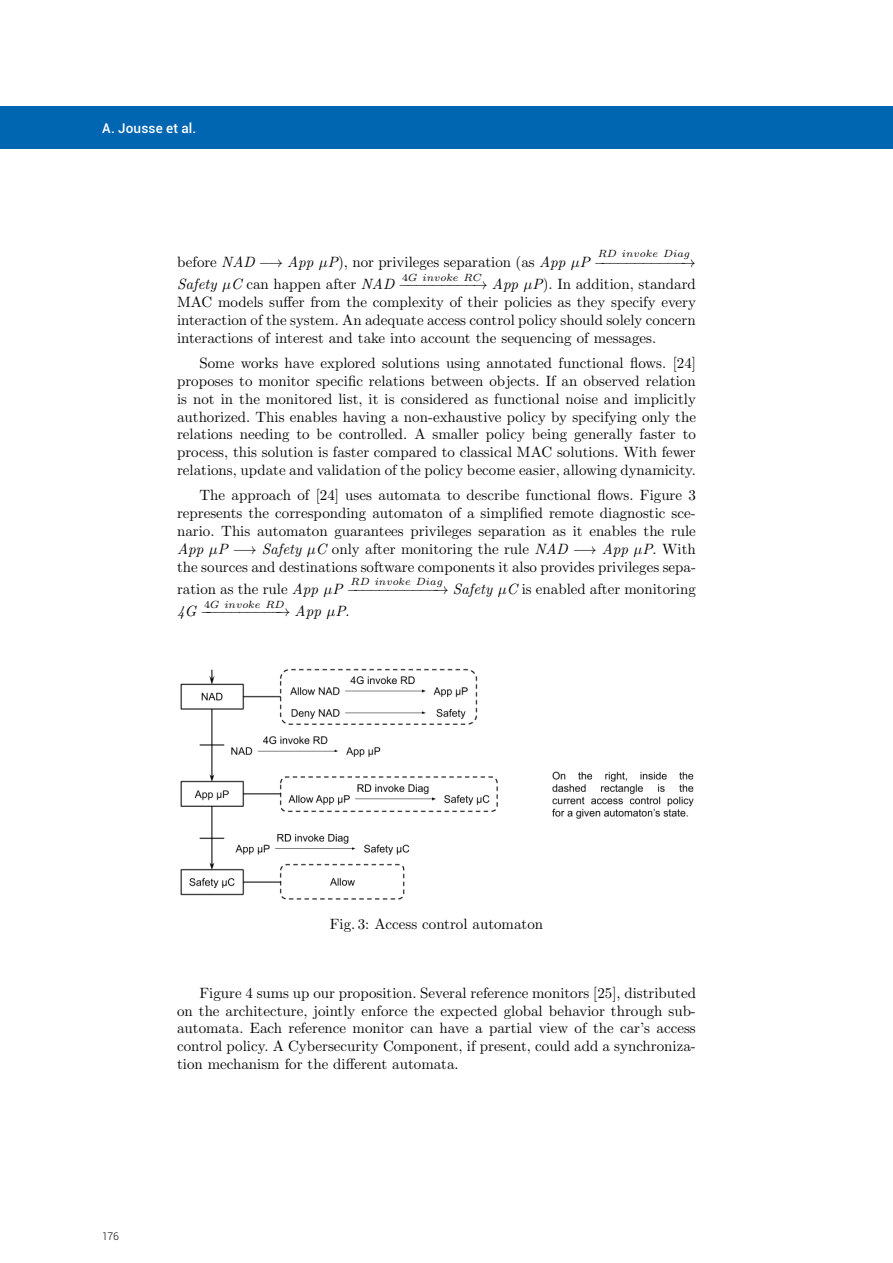
<style>
.page{position:relative;width:893px;height:1263px;background:#fff}
.page>*{position:absolute;margin:0;border:0;box-sizing:border-box;transform-origin:0 0}
.t1{font:15px/18px "CMR10";color:#000;text-align:justify}
.t2{font:15px "CMSY10";color:#000}
.t3{font:500 13.5px "Roboto";letter-spacing:.01em;color:#fff}
.t4{font:10.5px "CMMI7";color:#000}
.t5{font:300 10.5px "Roboto";color:#000}
.s1{font-family:"CMTI10"}
.s2{font-family:"CMMI10"}
.s3{font-family:"CMSY10"}
.s4{font-family:"CMR7"}
.s5{font-family:"CMR10"}
</style>
<div class="page">
<img style="left:180px;top:668px;width:514px;height:232px">
<div style="left:0;top:106px;width:893px;height:43px;background:#0066b1"></div>
<p class="t3" style="left:102px;top:118px;width:96px">A. Jousse et al.</p>
<p class="t4" style="left:598px;top:249px;width:93px">RD invoke Diag</p>
<p class="t1" style="left:177px;top:276px;width:520px"><span class="s1">Safety</span> <span class="s2">µ</span><span class="s1">C</span> can happen after <span class="s1">NAD</span> <span class="s3">−−−−−−−−−→</span> <span class="s1">App</span> <span class="s2">µ</span><span class="s1">P</span>). In addition, standard</p>
<p class="t1" style="left:177px;top:254px;width:520px">before <span class="s1">NAD</span> <span class="s3">−→</span> <span class="s1">App</span> <span class="s2">µ</span><span class="s1">P</span>), nor privileges separation (as <span class="s1">App</span> <span class="s2">µ</span><span class="s1">P</span> <span class="s3">−−−−−−−−−−−→</span></p>
<p class="t4" style="left:402px;top:273px;width:80px"><span class="s4">4</span>G invoke RC</p>
<p class="t1" style="left:177px;top:294px;width:520px">MAC models suffer from the complexity of their policies as they specify every interaction of the system. An adequate access control policy should solely concern interactions of interest and take into account the sequencing of messages.</p>
<p class="t1" style="left:177px;top:355px;width:520px;text-indent:22px">Some works have explored solutions using annotated functional flows. [24] proposes to monitor specific relations between objects. If an observed relation is not in the monitored list, it is considered as functional noise and implicitly authorized. This enables having a non-exhaustive policy by specifying only the relations needing to be controlled. A smaller policy being generally faster to process, this solution is faster compared to classical MAC solutions. With fewer relations, update and validation of the policy become easier, allowing dynamicity.</p>
<p class="t1" style="left:177px;top:487px;width:520px;text-indent:22px">The approach of [24] uses automata to describe functional flows. Figure 3 represents the corresponding automaton of a simplified remote diagnostic sce&shy;nario. This automaton guarantees privileges separation as it enables the rule <span class="s1">App</span> <span class="s2">µ</span><span class="s1">P</span> <span class="s3">−→</span> <span class="s1">Safety</span> <span class="s2">µ</span><span class="s1">C</span> only after monitoring the rule <span class="s1">NAD</span> <span class="s3">−→</span> <span class="s1">App</span> <span class="s2">µ</span><span class="s1">P</span>. With the sources and destinations software components it also provides privileges sepa-</p>
<p class="t1" style="left:177px;top:582px;width:520px">ration as the rule <span class="s1">App</span> <span class="s2">µ</span><span class="s1">P</span> <span class="s3">−−−−−−−−−−−→</span> <span class="s1">Safety</span> <span class="s2">µ</span><span class="s1">C</span> is enabled after monitoring</p>
<p class="t4" style="left:351px;top:577px;width:93px">RD invoke Diag</p>
<p class="t4" style="left:204px;top:600px;width:82px"><span class="s4">4</span>G invoke RD</p>
<p class="t2" style="left:177px;top:602px;width:174px"><span class="s1">4 G</span> −−−−−−−−−−→ <span class="s1">A p p</span> <span class="s2">µ</span> <span class="s1">P</span> <span class="s5">.</span></p>
<p class="t1" style="left:330px;top:916px;width:215px">Fig. 3: Access control automaton</p>
<p class="t1" style="left:177px;top:985px;width:520px;text-indent:22px">Figure 4 sums up our proposition. Several reference monitors [25], distributed on the architecture, jointly enforce the expected global behavior through sub&shy;automata. Each reference monitor can have a partial view of the car’s access control policy. A Cybersecurity Component, if present, could add a synchroniza&shy;tion mechanism for the different automata.</p>
<p class="t5" style="left:102px;top:1229px;width:18px">176</p>
</div>
